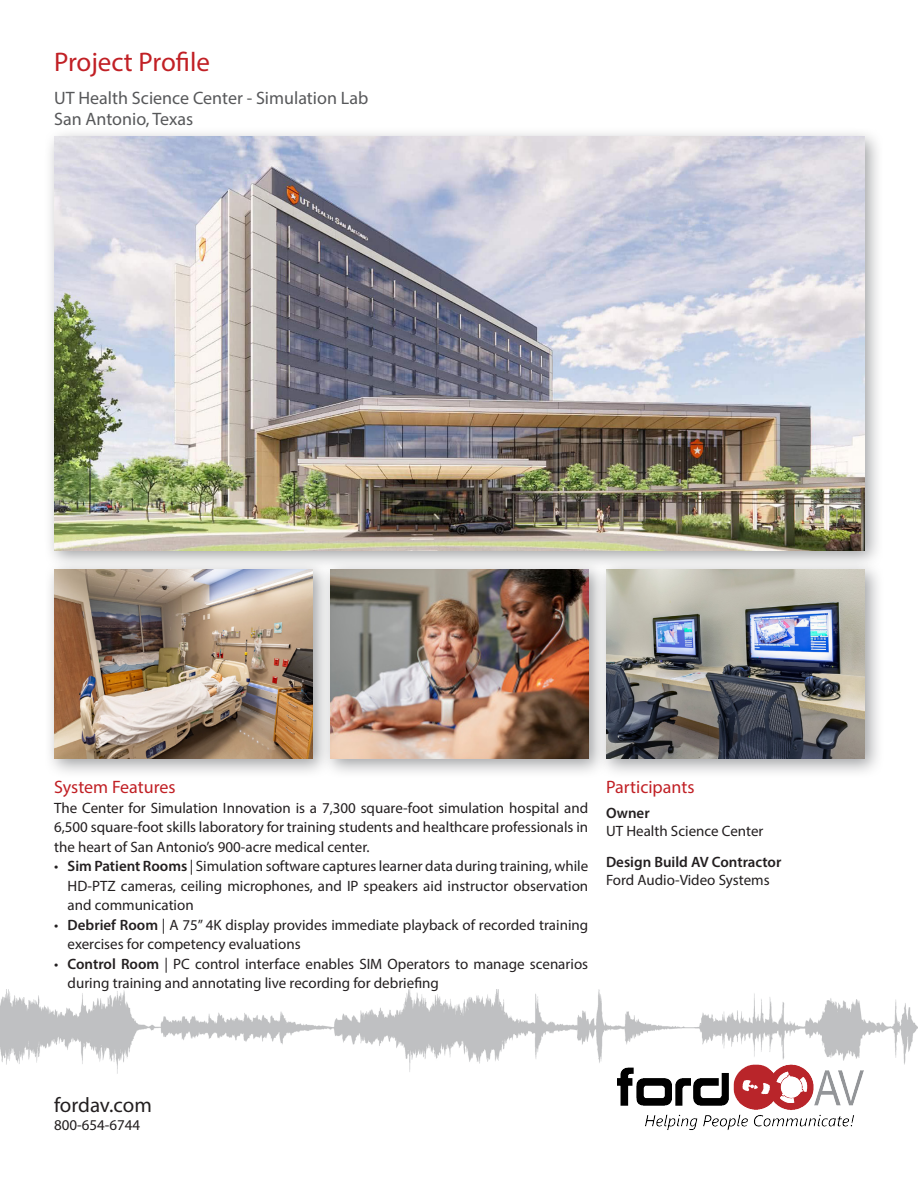
<style>
.page{position:relative;width:918px;height:1188px;background:#fff}
.page>*{position:absolute;margin:0;border:0;box-sizing:border-box;transform-origin:0 0}
.t1{font:27px "Myriad Pro";color:#c12025}
.t2{font:21px "Myriad Pro";letter-spacing:-.005em;color:#231f20}
.t3{font:18px "Myriad Pro";color:#57585a}
.t4{font:18px "Myriad Pro";color:#c12025}
.t5{font:15px/19.5px "Myriad Pro";color:#231f20;text-align:justify}
.t6{font:600 15px "Myriad Pro";color:#231f20}
.s1{font-weight:600}
</style>
<div class="page">
<img style="left:0;top:990px;width:918px;height:84px">
<div style="left:596px;top:559px;width:288px;height:220px;background:#808285;opacity:.75"></div>
<img style="left:609px;top:570px;width:255px;height:189px">
<div style="left:320px;top:559px;width:289px;height:220px;background:#808285;opacity:.75"></div>
<img style="left:333px;top:570px;width:255px;height:189px">
<div style="left:44px;top:559px;width:289px;height:220px;background:#808285;opacity:.75"></div>
<img style="left:54px;top:570px;width:258px;height:189px">
<div style="left:44px;top:126px;width:840px;height:444px;background:#808285;opacity:.75"></div>
<img style="left:54px;top:137px;width:810px;height:413px">
<img style="left:618px;top:1053px;width:246px;height:77px">
<p class="t1" style="left:54px;top:45px;width:157px">Project Profile</p>
<p class="t3" style="left:54px;top:87px;width:316px">UT Health Science Center - Simulation Lab</p>
<p class="t3" style="left:54px;top:108px;width:141px">San Antonio, Texas</p>
<p class="t4" style="left:54px;top:776px;width:123px">System Features</p>
<p class="t5" style="left:54px;top:798px;width:536px">The Center for Simulation Innovation is a 7,300 square-foot simulation hospital and 6,500 square-foot skills laboratory for training students and healthcare professionals in the heart of San Antonio’s 900-acre medical center.</p>
<p class="t5" style="left:68px;top:856px;width:522px;text-indent:-14px">• <span class="s1">Sim Patient Rooms</span> | Simulation software captures learner data during training, while HD-PTZ cameras, ceiling microphones, and IP speakers aid instructor observation and communication</p>
<p class="t5" style="left:68px;top:915px;width:522px;text-indent:-14px">• <span class="s1">Debrief Room</span> | A 75” 4K display provides immediate playback of recorded training exercises for competency evaluations</p>
<p class="t5" style="left:68px;top:954px;width:522px;text-indent:-14px">• <span class="s1">Control Room</span> | PC control interface enables SIM Operators to manage scenarios during training and annotating live recording for debriefing</p>
<p class="t4" style="left:606px;top:776px;width:90px">Participants</p>
<p class="t6" style="left:606px;top:803px;width:45px">Owner</p>
<p class="t5" style="left:606px;top:821px;width:159px">UT Health Science Center</p>
<p class="t6" style="left:606px;top:853px;width:177px">Design Build AV Contractor</p>
<p class="t5" style="left:606px;top:870px;width:165px">Ford Audio-Video Systems</p>
<p class="t2" style="left:54px;top:1092px;width:99px">fordav.com</p>
<p class="t5" style="left:54px;top:1115px;width:88px">800-654-6744</p>
</div>
